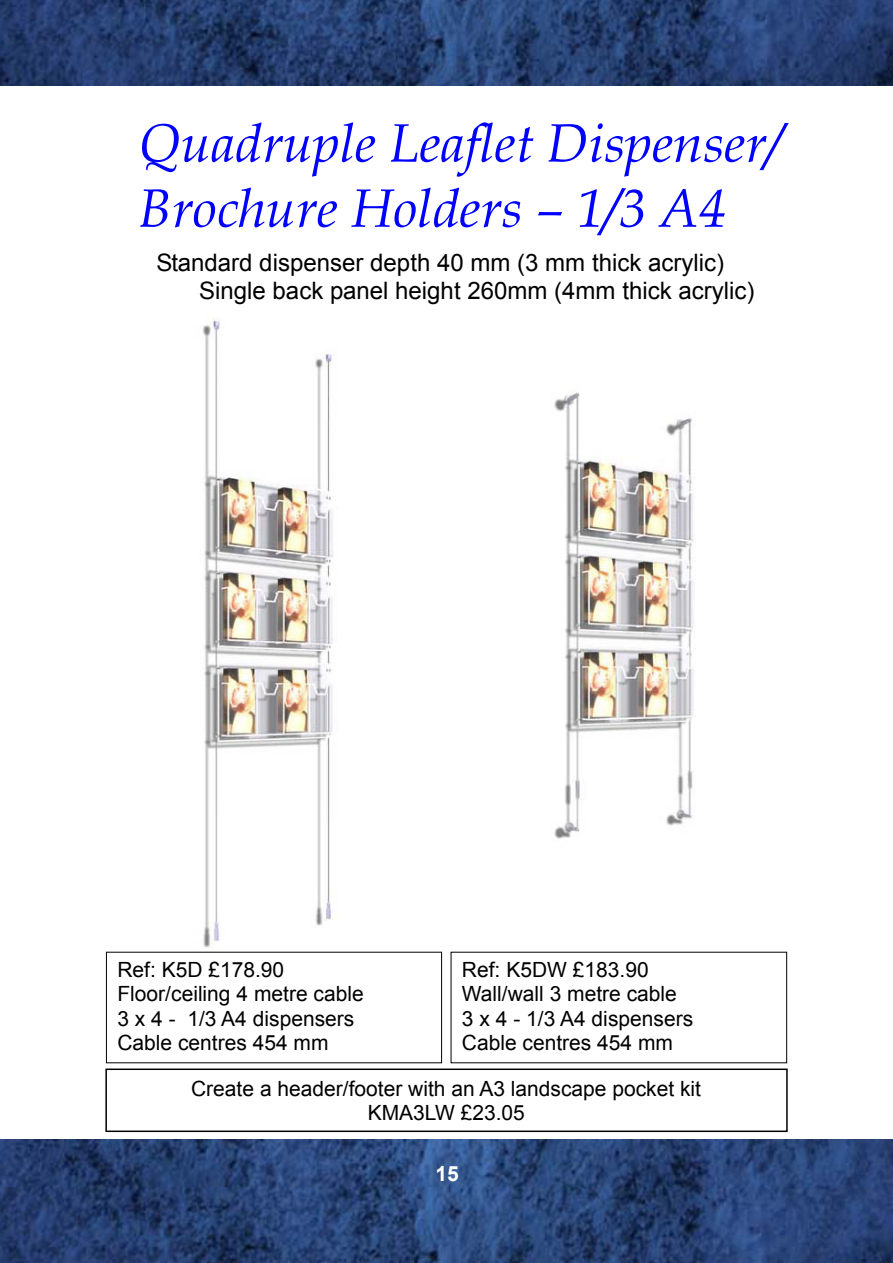
<style>
.page{position:relative;width:893px;height:1263px;background:#fff}
.page>*{position:absolute;margin:0;border:0;box-sizing:border-box;transform-origin:0 0}
.t1{font:italic 54px/65.1px "Book Antiqua";color:#00f}
.t2{font:24px/27.6px "Arial";color:#000}
.t3{font:21px/24.2px "Arial";color:#000}
.t4{font:700 21px "Arial";color:#fff}
</style>
<div class="page">
<img style="left:0;top:1139px;width:892px;height:124px">
<img style="left:0;top:0;width:892px;height:85px">
<img style="left:202px;top:316px;width:133px;height:631px">
<img style="left:554px;top:392px;width:141px;height:447px">
<div style="left:105px;top:1069px;width:682px;height:63px;border:2px solid #000"></div>
<h1 class="t1" style="left:139px;top:109px;width:645px">Quadruple Leaflet Dispenser/<br>Brochure Holders – 1/3 A4</h1>
<p class="t2" style="left:199px;top:249px;width:557px;text-indent:-42px">Standard dispenser depth 40 mm (3 mm thick acrylic)<br>Single back panel height 260mm (4mm thick acrylic)</p>
<p class="t3" style="left:117px;top:958px;width:248px">Ref: K5D £178.90<br>Floor/ceiling 4 metre cable<br>3 x 4 - 1/3 A4 dispensers<br>Cable centres 454 mm</p>
<p class="t3" style="left:462px;top:958px;width:233px">Ref: K5DW £183.90<br>Wall/wall 3 metre cable<br>3 x 4 - 1/3 A4 dispensers<br>Cable centres 454 mm</p>
<p class="t3" style="left:191px;top:1076px;width:511px;text-align:center">Create a header/footer with an A3 landscape pocket kit<br>KMA3LW £23.05</p>
<p class="t4" style="left:435px;top:1159px;width:25px">15</p>
</div>
